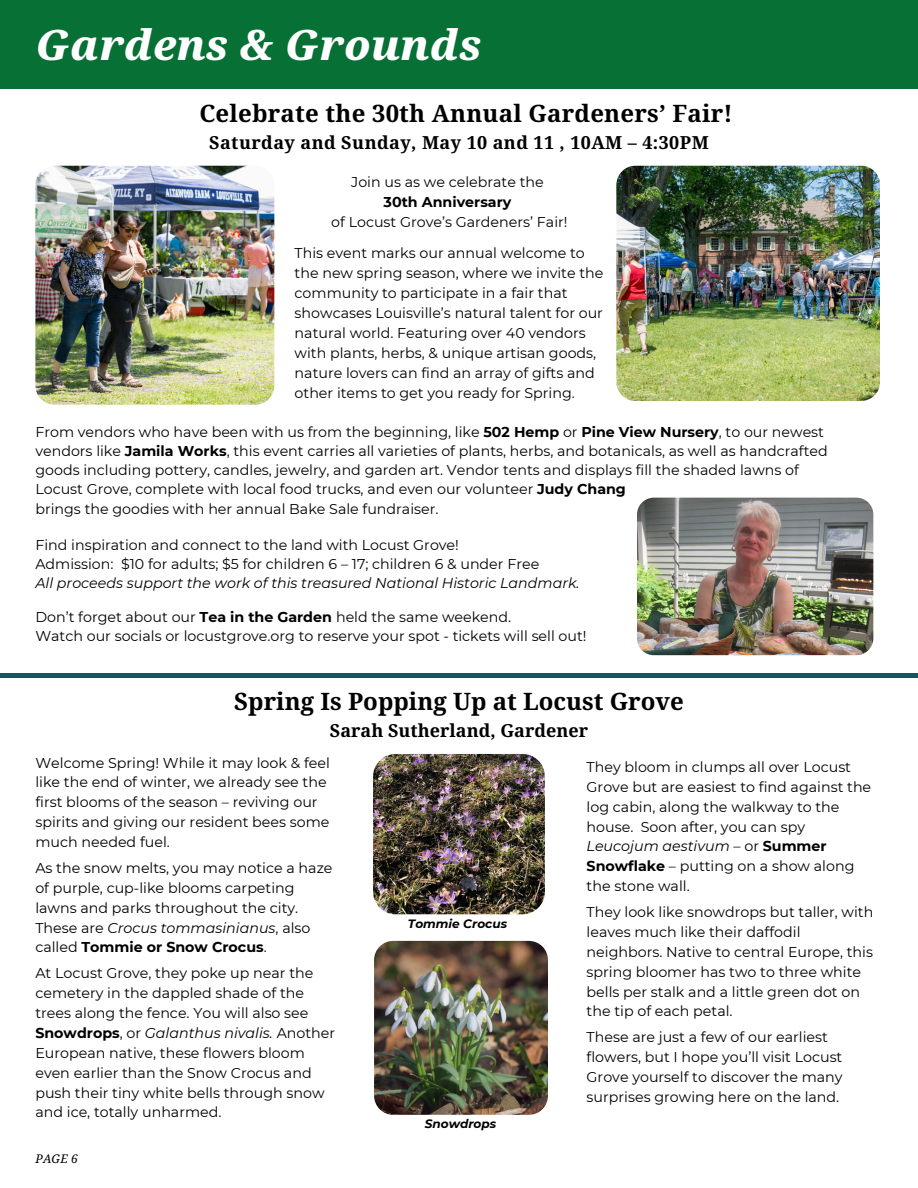
<style>
.page{position:relative;width:918px;height:1188px;background:#fff}
.page>*{position:absolute;margin:0;border:0;box-sizing:border-box;transform-origin:0 0}
.t1{font:italic 800 42px "Noto Serif";color:#fff}
.t2{font:700 24px "Noto Serif";letter-spacing:.01em;color:#000}
.t3{font:700 18px "Noto Serif";letter-spacing:.025em;color:#000}
.t4{font:700 18px "Noto Serif";color:#000}
.t5{font:14.25px/19.8px "Montserrat";color:#000}
.t6{font:italic 14.25px "Montserrat";color:#000}
.t7{font:700 14.25px "Montserrat";color:#000}
.t8{font:italic 700 12.15px "Montserrat";color:#000}
.t9{font:italic 700 12px "Montserrat";color:#000}
.t10{font:italic 12px "Noto Serif";color:#000}
.s1{font-weight:700}
.s2{font-style:italic}
</style>
<div class="page">
<div style="left:0;top:0;width:918px;height:88px;background:#077035"></div>
<img style="left:373px;top:754px;width:172px;height:160px;border-radius:22px">
<div style="left:0;top:673px;width:918px;height:5px;background:#0f5860"></div>
<img style="left:374px;top:941px;width:174px;height:174px">
<img style="left:35px;top:166px;width:239px;height:239px">
<img style="left:637px;top:498px;width:236px;height:157px;border-radius:17px">
<img style="left:616px;top:166px;width:264px;height:235px;border-radius:19px">
<h1 class="t1" style="left:35px;top:15px;width:448px">Gardens &amp; Grounds</h1>
<h2 class="t2" style="left:199px;top:97px;width:535px">Celebrate the 30th Annual Gardeners’ Fair!</h2>
<p class="t3" style="left:209px;top:130px;width:501px">Saturday and Sunday, May 10 and 11 , 10AM – 4:30PM</p>
<p class="t5" style="left:351px;top:171px;width:194px">Join us as we celebrate the</p>
<p class="t7" style="left:384px;top:191px;width:129px">30th Anniversary</p>
<p class="t5" style="left:331px;top:211px;width:238px">of Locust Grove’s Gardeners’ Fair!</p>
<p class="t5" style="left:295px;top:243px;width:310px">This event marks our annual welcome to the new spring season, where we invite the community to participate in a fair that showcases Louisville’s natural talent for our natural world. Featuring over 40 vendors with plants, herbs, &amp; unique artisan goods, nature lovers can find an array of gifts and other items to get you ready for Spring.</p>
<p class="t5" style="left:35px;top:422px;width:794px;line-height:19.2px">From vendors who have been with us from the beginning, like <span class="s1">502 Hemp</span> or <span class="s1">Pine View Nursery</span>, to our newest vendors like <span class="s1">Jamila Works</span>, this event carries all varieties of plants, herbs, and botanicals, as well as handcrafted goods including pottery, candles, jewelry, and garden art. Vendor tents and displays fill the shaded lawns of Locust Grove, complete with local food trucks, and even our volunteer <span class="s1">Judy Chang<br></span>brings the goodies with her annual Bake Sale fundraiser.</p>
<p class="t5" style="left:35px;top:535px;width:505px;line-height:19.2px">Find inspiration and connect to the land with Locust Grove!<br>Admission: $10 for adults; $5 for children 6 – 17; children 6 &amp; under Free</p>
<p class="t6" style="left:35px;top:573px;width:546px">All proceeds support the work of this treasured National Historic Landmark.</p>
<p class="t5" style="left:35px;top:607px;width:553px;line-height:19.2px">Don’t forget about our <span class="s1">Tea in the Garden</span> held the same weekend.<br>Watch our socials or locustgrove.org to reserve your spot - tickets will sell out!</p>
<h2 class="t2" style="left:234px;top:684px;width:451px">Spring Is Popping Up at Locust Grove</h2>
<p class="t4" style="left:330px;top:717px;width:260px">Sarah Sutherland, Gardener</p>
<p class="t5" style="left:35px;top:752px;width:296px">Welcome Spring! While it may look &amp; feel like the end of winter, we already see the first blooms of the season – reviving our spirits and giving our resident bees some much needed fuel.</p>
<p class="t5" style="left:35px;top:857px;width:299px">As the snow melts, you may notice a haze of purple, cup-like blooms carpeting lawns and parks throughout the city.<br>These are <span class="s2">Crocus tommasinianus</span>, also called <span class="s1">Tommie or Snow Crocus</span>.</p>
<p class="t5" style="left:35px;top:963px;width:301px">At Locust Grove, they poke up near the cemetery in the dappled shade of the trees along the fence. You will also see <span class="s1">Snowdrops</span>, or <span class="s2">Galanthus nivalis.</span> Another European native, these flowers bloom even earlier than the Snow Crocus and push their tiny white bells through snow and ice, totally unharmed.</p>
<p class="t5" style="left:587px;top:756px;width:286px">They bloom in clumps all over Locust<br>Grove but are easiest to find against the log cabin, along the walkway to the house. Soon after, you can spy<br><span class="s2">Leucojum aestivum</span> – or <span class="s1">Summer<br>Snowflake</span> – putting on a show along the stone wall.</p>
<p class="t5" style="left:587px;top:902px;width:288px">They look like snowdrops but taller, with leaves much like their daffodil neighbors. Native to central Europe, this spring bloomer has two to three white bells per stalk and a little green dot on the tip of each petal.</p>
<p class="t5" style="left:587px;top:1027px;width:257px">These are just a few of our earliest flowers, but I hope you’ll visit Locust Grove yourself to discover the many surprises growing here on the land.</p>
<p class="t8" style="left:408px;top:915px;width:101px">Tommie Crocus</p>
<p class="t9" style="left:425px;top:1115px;width:73px">Snowdrops</p>
<p class="t10" style="left:35px;top:1150px;width:44px">PAGE 6</p>
</div>
